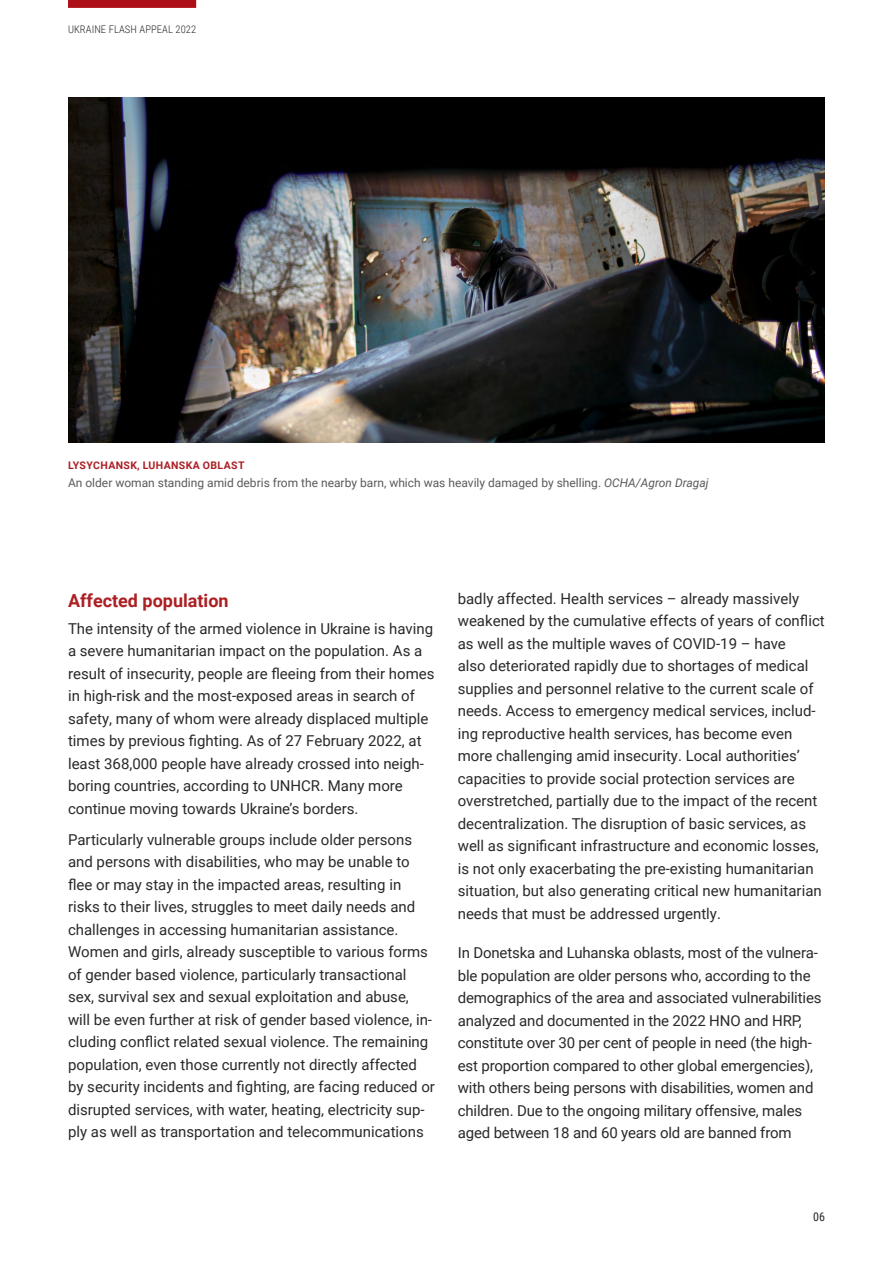
<style>
.page{position:relative;width:893px;height:1263px;background:#fff}
.page>*{position:absolute;margin:0;border:0;box-sizing:border-box;transform-origin:0 0}
.t1{font:700 18px "Roboto";color:#ac1f23}
.t2{font:15px/22.5px "Roboto";color:#292929}
.t3{font:12px "Roboto";color:#5a5a5a}
.t4{font:12px "Roboto Condensed";color:#292829}
.t5{font:700 10.5px "Roboto";letter-spacing:.035em;color:#ac1f24}
.t6{font:300 10.5px "Roboto Condensed";letter-spacing:.01em;color:#292829}
.s1{font-style:italic}
</style>
<div class="page">
<div style="left:68px;top:0;width:128px;height:8px;background:#ad1017"></div>
<img style="left:68px;top:98px;width:757px;height:344px">
<p class="t6" style="left:68px;top:22px;width:130px">UKRAINE FLASH APPEAL 2022</p>
<p class="t5" style="left:68px;top:458px;width:178px">LYSYCHANSK, LUHANSKA OBLAST</p>
<p class="t3" style="left:68px;top:474px;width:642px">An older woman standing amid debris from the nearby barn, which was heavily damaged by shelling. <span class="s1">OCHA/Agron Dragaj</span></p>
<p class="t1" style="left:68px;top:588px;width:162px">Affected population</p>
<p class="t2" style="left:68px;top:616px;width:368px">The intensity of the armed violence in Ukraine is having a severe humanitarian impact on the population. As a result of insecurity, people are fleeing from their homes in high-risk and the most-exposed areas in search of safety, many of whom were already displaced multiple times by previous fighting. As of 27 February 2022, at least 368,000 people have already crossed into neigh&shy;boring countries, according to UNHCR. Many more continue moving towards Ukraine’s borders.</p>
<p class="t2" style="left:68px;top:827px;width:368px">Particularly vulnerable groups include older persons and persons with disabilities, who may be unable to flee or may stay in the impacted areas, resulting in risks to their lives, struggles to meet daily needs and challenges in accessing humanitarian assistance.<br>Women and girls, already susceptible to various forms of gender based violence, particularly transactional sex, survival sex and sexual exploitation and abuse,<br>will be even further at risk of gender based violence, in&shy;cluding conflict related sexual violence. The remaining population, even those currently not directly affected by security incidents and fighting, are facing reduced or disrupted services, with water, heating, electricity sup&shy;ply as well as transportation and telecommunications</p>
<p class="t2" style="left:458px;top:586px;width:369px">badly affected. Health services – already massively weakened by the cumulative effects of years of conflict as well as the multiple waves of COVID-19 – have<br>also deteriorated rapidly due to shortages of medical supplies and personnel relative to the current scale of needs. Access to emergency medical services, includ&shy;ing reproductive health services, has become even more challenging amid insecurity. Local authorities’ capacities to provide social protection services are overstretched, partially due to the impact of the recent decentralization. The disruption of basic services, as well as significant infrastructure and economic losses, is not only exacerbating the pre-existing humanitarian situation, but also generating critical new humanitarian needs that must be addressed urgently.</p>
<p class="t2" style="left:458px;top:941px;width:365px">In Donetska and Luhanska oblasts, most of the vulnera&shy;ble population are older persons who, according to the demographics of the area and associated vulnerabilities analyzed and documented in the 2022 HNO and HRP, constitute over 30 per cent of people in need (the high&shy;est proportion compared to other global emergencies), with others being persons with disabilities, women and children. Due to the ongoing military offensive, males aged between 18 and 60 years old are banned from</p>
<p class="t4" style="left:813px;top:1208px;width:13px">06</p>
</div>
